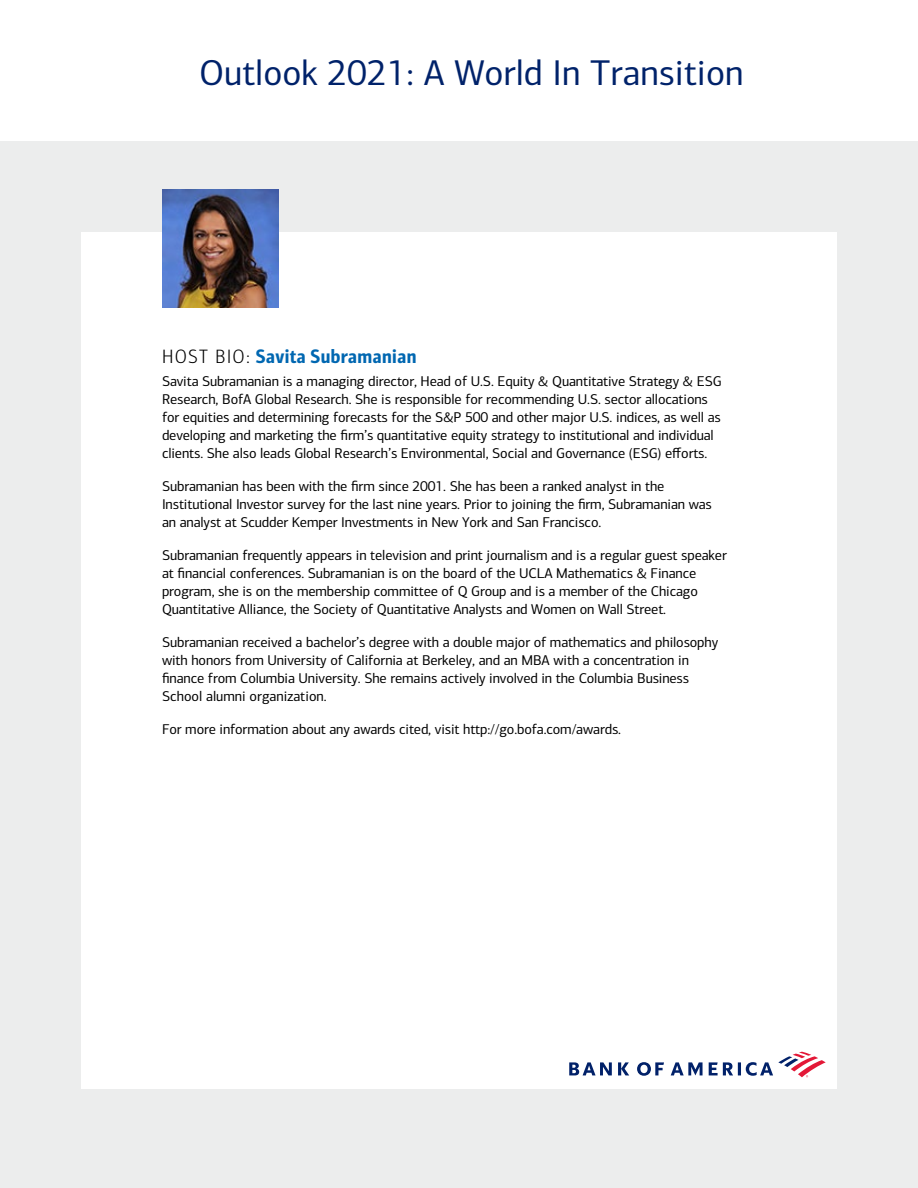
<style>
.page{position:relative;width:918px;height:1188px;background:#fff}
.page>*{position:absolute;margin:0;border:0;box-sizing:border-box;transform-origin:0 0}
.t1{font:36px "Connections";color:#00226a}
.t2{font:19.5px "Connections Cond Bld";letter-spacing:.02em;color:#0067b1}
.t3{font:14.25px/18px "Connections";letter-spacing:-.01em;color:#000}
.s1{font-family:"Connections Cond";font-weight:300;color:#000}
</style>
<div class="page">
<div style="left:0;top:141px;width:918px;height:1047px;background:#eceded"></div>
<div style="left:81px;top:232px;width:756px;height:857px;background:#fff"></div>
<img style="left:162px;top:189px;width:117px;height:119px">
<svg style="left:618px;top:1052px;width:208px;height:25px"></svg>
<svg style="left:569px;top:1062px;width:43px;height:13px"></svg>
<h1 class="t1" style="left:199px;top:52px;width:546px">Outlook 2021: A World In Transition</h1>
<h2 class="t2" style="left:162px;top:345px;width:256px"><span class="s1">HOST BIO:</span> Savita Subramanian</h2>
<p class="t3" style="left:162px;top:372px;width:561px">Savita Subramanian is a managing director, Head of U.S. Equity &amp; Quantitative Strategy &amp; ESG Research, BofA Global Research. She is responsible for recommending U.S. sector allocations for equities and determining forecasts for the S&amp;P 500 and other major U.S. indices, as well as developing and marketing the frm’s quantitative equity strategy to institutional and individual clients. She also leads Global Research’s Environmental, Social and Governance (ESG) eforts.</p>
<p class="t3" style="left:162px;top:477px;width:552px">Subramanian has been with the frm since 2001. She has been a ranked analyst in the<br>Institutional Investor survey for the last nine years. Prior to joining the frm, Subramanian was an analyst at Scudder Kemper Investments in New York and San Francisco.</p>
<p class="t3" style="left:162px;top:546px;width:566px">Subramanian frequently appears in television and print journalism and is a regular guest speaker at fnancial conferences. Subramanian is on the board of the UCLA Mathematics &amp; Finance program, she is on the membership committee of Q Group and is a member of the Chicago Quantitative Alliance, the Society of Quantitative Analysts and Women on Wall Street.</p>
<p class="t3" style="left:162px;top:633px;width:558px">Subramanian received a bachelor’s degree with a double major of mathematics and philosophy with honors from University of California at Berkeley, and an MBA with a concentration in fnance from Columbia University. She remains actively involved in the Columbia Business School alumni organization.</p>
<p class="t3" style="left:162px;top:720px;width:461px">For more information about any awards cited, visit http://go.bofa.com/awards.</p>
</div>
